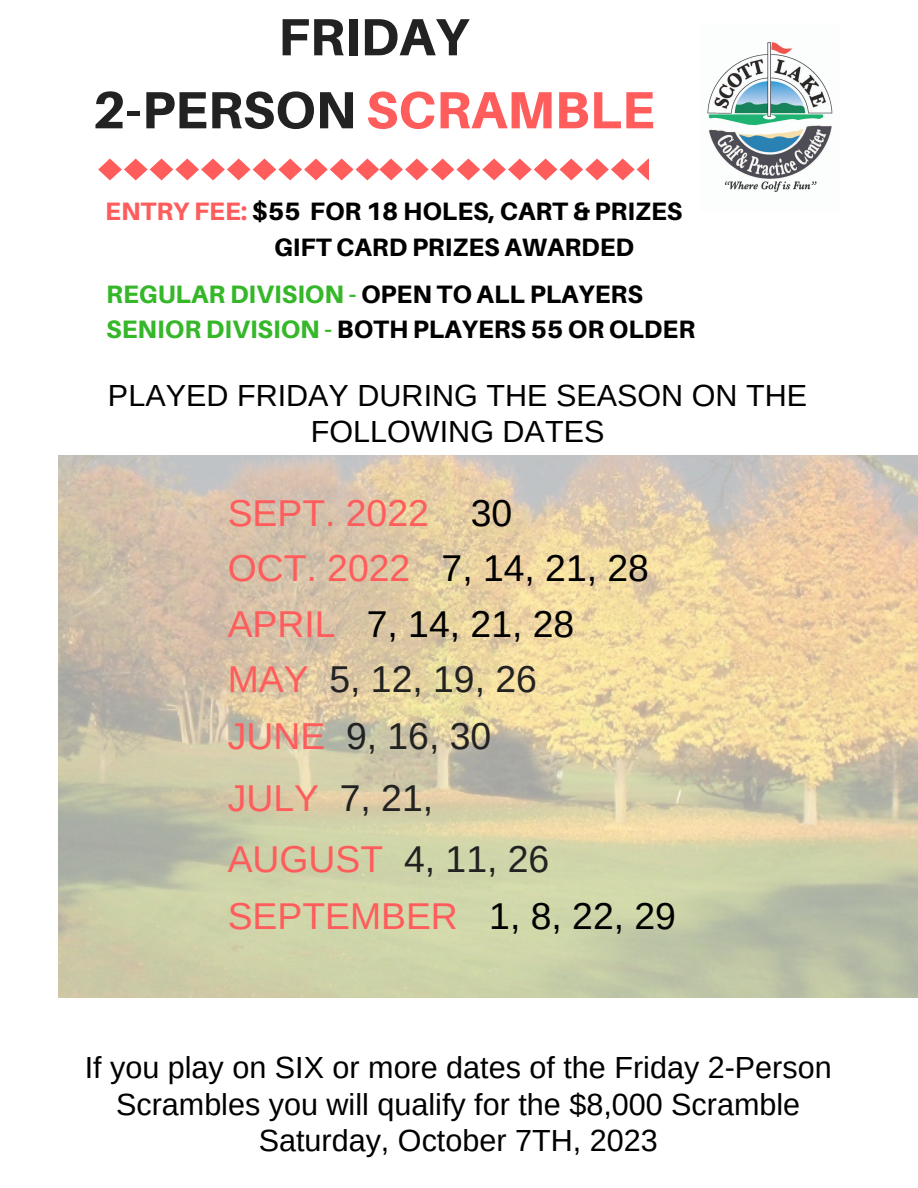
<style>
.page{position:relative;width:918px;height:1188px;background:#fff}
.page>*{position:absolute;margin:0;border:0;box-sizing:border-box;transform-origin:0 0}
.t1{font:800 52.35px/73.1px "Aileron";color:#222;text-align:center}
.t2{font:37.35px/56.1px "Arimo";color:#222}
.t3{font:37.35px "Arimo";color:#ff5c5c}
.t4{font:37.35px "Arimo";color:#000}
.t5{font:30.6px/36.5px "Arimo";color:#000;text-align:center}
.t6{font:800 25.2px/35.2px "Aileron";color:#000}
.s1{color:#ff5c5c}
.s2{color:#35b729}
.s3{color:#000}
</style>
<div class="page">
<img style="left:707px;top:41px;width:126px;height:151px">
<svg style="left:98px;top:158px;width:550px;height:22px"></svg>
<img style="left:58px;top:456px;width:860px;height:541px">
<h1 class="t1" style="left:92px;top:-1px;width:564px">FRIDAY<br>2-PERSON <span class="s1">SCRAMBLE</span></h1>
<p class="t6" style="left:274px;top:193px;width:410px;text-indent:-169px"><span class="s1">ENTRY FEE:</span> $55 FOR 18 HOLES, CART &amp; PRIZES<br>GIFT CARD PRIZES AWARDED</p>
<p class="t6" style="left:106px;top:276px;width:590px"><span class="s2">REGULAR DIVISION -</span> OPEN TO ALL PLAYERS<br><span class="s2">SENIOR DIVISION -</span> BOTH PLAYERS 55 OR OLDER</p>
<p class="t5" style="left:108px;top:378px;width:701px;line-height:35.5px">PLAYED FRIDAY DURING THE SEASON ON THE<br>FOLLOWING DATES</p>
<p class="t3" style="left:228px;top:492px;width:286px">SEPT. 2022 <span class="s3">30</span></p>
<p class="t4" style="left:228px;top:547px;width:423px"><span class="s1">OCT. 2022</span> 7, 14, 21, 28</p>
<p class="t2" style="left:228px;top:596px;width:348px"><span class="s1">APRIL</span> <span class="s3">7, 14, 21, 28<br></span><span class="s1">MAY</span> 5, 12, 19, 26<br><span class="s1">JUNE</span> 9, 16, 30</p>
<p class="t2" style="left:228px;top:767px;width:323px;line-height:61.7px"><span class="s1">JULY</span> 7, 21,<br><span class="s1">AUGUST</span> 4, 11, 26</p>
<p class="t3" style="left:228px;top:895px;width:450px">SEPTEMBER <span class="s3">1, 8, 22, 29</span></p>
<p class="t5" style="left:85px;top:1049px;width:749px">If you play on SIX or more dates of the Friday 2-Person<br>Scrambles you will qualify for the $8,000 Scramble<br>Saturday, October 7TH, 2023</p>
</div>
